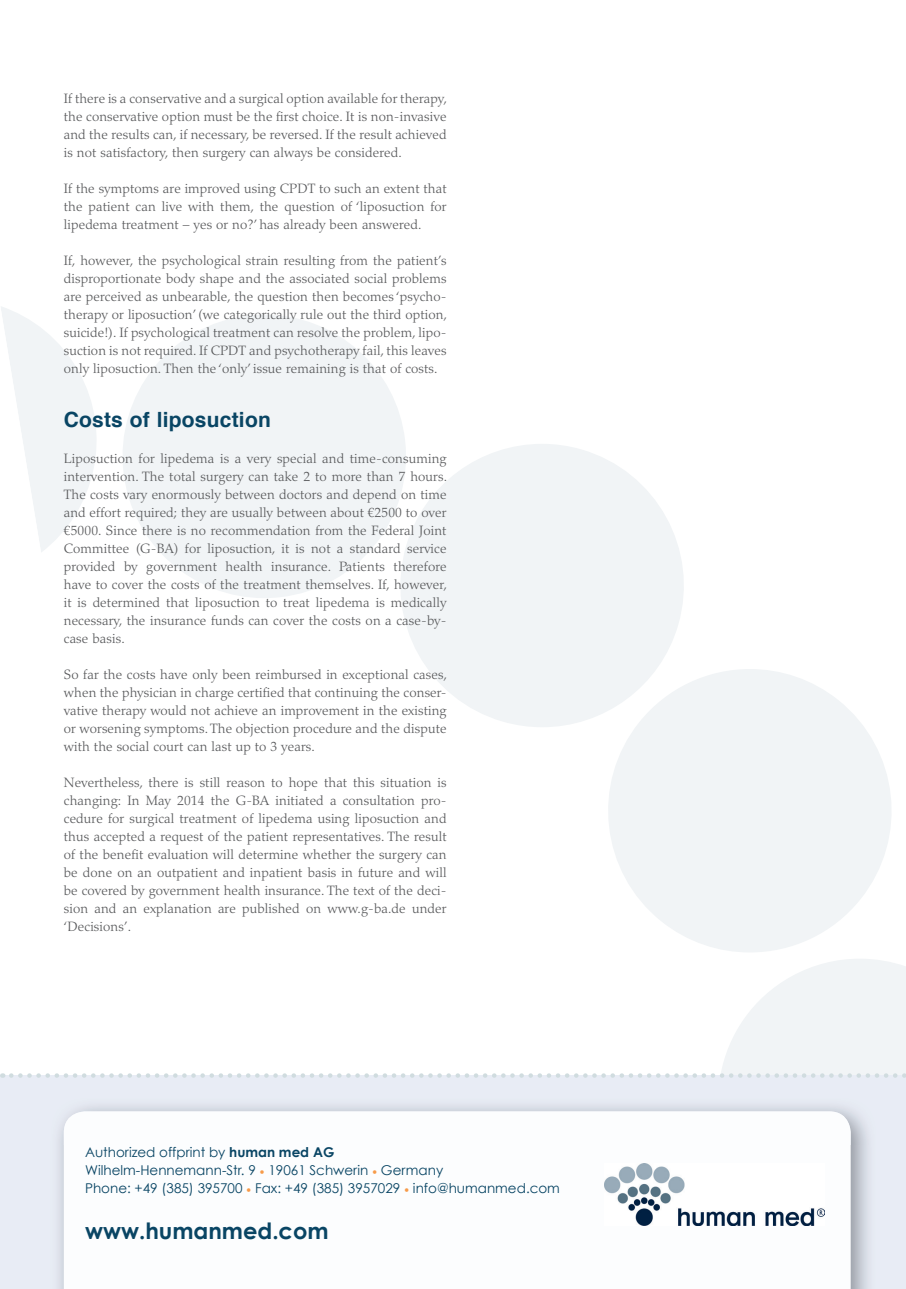
<style>
.page{position:relative;width:906px;height:1289px;background:#fff}
.page>*{position:absolute;margin:0;border:0;box-sizing:border-box;transform-origin:0 0}
.t1{font:700 22.5px "Century Gothic";color:#094564}
.t2{font:700 21px "Helvetica";letter-spacing:.01em;color:#094564}
.t3{font:300 13.5px/18px "Palatino LT Std";letter-spacing:.01em;color:#57585a;text-align:justify}
.t4{font:13.5px/18px "Century Gothic";color:#094564}
.s1{font-weight:700}
.s2{font-family:"Minion Pro";color:#f79b4a}
</style>
<div class="page">
<svg style="left:401px;top:444px;width:283px;height:283px;fill:#f1f4f6"></svg>
<svg style="left:590px;top:669px;width:301px;height:283px;fill:#f1f4f6"></svg>
<svg style="left:123px;top:315px;width:291px;height:283px;fill:#f1f4f6"></svg>
<svg style="left:1px;top:307px;width:95px;height:245px"></svg>
<div style="left:0;top:1075px;width:906px;height:213px;background:#e8ecf5"></div>
<img style="left:850px;top:1145px;width:22px;height:143px">
<div style="left:64px;top:1111px;width:786px;height:177px;background:#fcfdfe"></div>
<img style="left:604px;top:1163px;width:221px;height:62px">
<svg style="left:11px;top:959px;width:895px;height:118px"></svg>
<p class="t3" style="left:64px;top:89px;width:385px">If there is a conservative and a surgical option available for therapy, the conservative option must be the first choice. It is non-invasive and the results can, if necessary, be reversed. If the result achieved is not satisfactory, then surgery can always be considered.</p>
<p class="t3" style="left:64px;top:179px;width:384px">If the symptoms are improved using CPDT to such an extent that the patient can live with them, the question of ‘liposuction for lipedema treatment – yes or no?’ has already been answered.</p>
<p class="t3" style="left:64px;top:251px;width:385px">If, however, the psychological strain resulting from the patient’s disproportionate body shape and the associated social problems are perceived as unbearable, the question then becomes ‘psycho&shy;therapy or liposuction’ (we categorically rule out the third option, suicide!). If psychological treatment can resolve the problem, lipo&shy;suction is not required. If CPDT and psychotherapy fail, this leaves only liposuction. Then the ‘only’ issue remaining is that of costs.</p>
<h2 class="t2" style="left:64px;top:402px;width:209px">Costs of liposuction</h2>
<p class="t3" style="left:64px;top:449px;width:385px">Liposuction for lipedema is a very special and time-consuming intervention. The total surgery can take 2 to more than 7 hours.<br>The costs vary enormously between doctors and depend on time and effort required; they are usually between about €2500 to over €5000. Since there is no recommendation from the Federal Joint Committee (G-BA) for liposuction, it is not a standard service provided by government health insurance. Patients therefore have to cover the costs of the treatment themselves. If, however, it is determined that liposuction to treat lipedema is medically necessary, the insurance funds can cover the costs on a case-by&shy;case basis.</p>
<p class="t3" style="left:64px;top:665px;width:385px">So far the costs have only been reimbursed in exceptional cases, when the physician in charge certified that continuing the conser&shy;vative therapy would not achieve an improvement in the existing or worsening symptoms. The objection procedure and the dispute with the social court can last up to 3 years.</p>
<p class="t3" style="left:64px;top:773px;width:384px">Nevertheless, there is still reason to hope that this situation is changing: In May 2014 the G-BA initiated a consultation pro&shy;cedure for surgical treatment of lipedema using liposuction and thus accepted a request of the patient representatives. The result of the benefit evaluation will determine whether the surgery can be done on an outpatient and inpatient basis in future and will be covered by government health insurance. The text of the deci&shy;sion and an explanation are published on www.g-ba.de under ‘Decisions’.</p>
<p class="t4" style="left:85px;top:1142px;width:476px">Authorized offprint by <span class="s1">human med AG<br></span>Wilhelm-Hennemann-Str. 9 <span class="s2">•</span> 19061 Schwerin <span class="s2">•</span> Germany<br>Phone: +49 (385) 395700 <span class="s2">•</span> Fax: +49 (385) 3957029 <span class="s2">•</span> info@humanmed.com</p>
<h1 class="t1" style="left:85px;top:1216px;width:245px">www.humanmed.com</h1>
</div>
